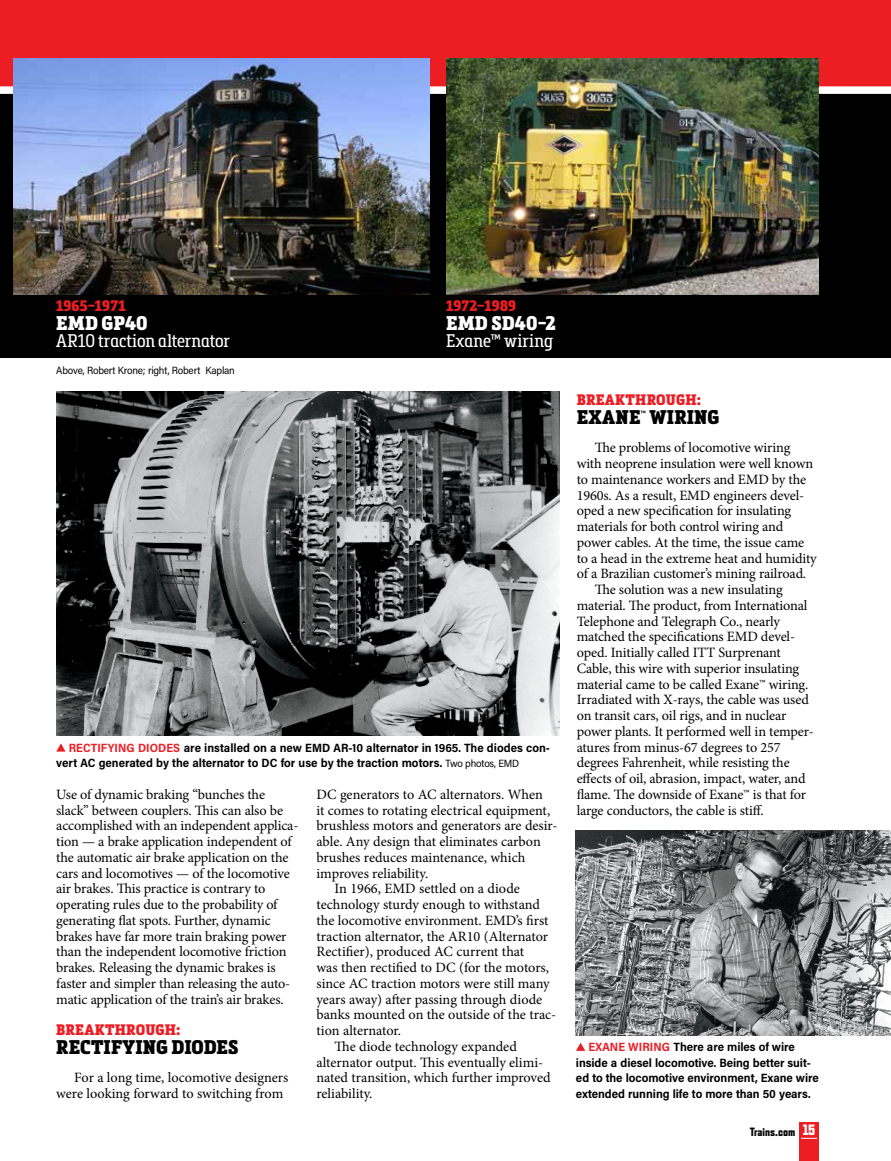
<style>
.page{position:relative;width:891px;height:1161px;background:#fff}
.page>*{position:absolute;margin:0;border:0;box-sizing:border-box;transform-origin:0 0}
.t1{font:900 19.5px "Metronic Slab Narrow";letter-spacing:.005em;color:#000}
.t2{font:900 19.5px "Metronic Slab Narrow";letter-spacing:.01em;color:#fff}
.t3{font:18px "Metronic Slab Narrow";color:#fff}
.t4{font:900 15px "Metronic Slab Narrow";letter-spacing:.01em;color:#ed1d24}
.t5{font:14.25px/15.8px "Minion Pro";letter-spacing:-.01em;color:#000}
.t6{font:700 12px/15.8px "Acumin Pro Semi Cond";letter-spacing:-.005em;color:#000}
.t7{font:800 12px "Refrigerator Deluxe";color:#000}
.t8{font:10.5px "Acumin Pro Semi Cond";letter-spacing:-.02em;color:#000}
.t9{font:600 7.5px "Metronic Slab Narrow";color:#000}
.s1{font-size:15px}
.s2{color:#ed1d24}
.s3{font-weight:400;font-size:10.5px}
.s4{font-size:15px;color:#fff}
</style>
<div class="page">
<div style="left:0;top:90px;width:891px;height:268px;background:#000"></div>
<div style="left:0;top:0;width:891px;height:94px;background:#ed1d24"></div>
<img style="left:14px;top:59px;width:415px;height:236px">
<img style="left:446px;top:59px;width:373px;height:236px">
<img style="left:56px;top:392px;width:503px;height:344px">
<img style="left:576px;top:830px;width:315px;height:205px">
<div style="left:799px;top:1122px;width:20px;height:39px;background:#ed1d24"></div>
<svg style="left:801px;top:1138px;width:16px;height:1px"></svg>
<svg style="left:56px;top:743px;width:10px;height:9px"></svg>
<svg style="left:576px;top:1043px;width:9px;height:8px"></svg>
<p class="t4" style="left:56px;top:296px;width:71px">1965–1971</p>
<h1 class="t2" style="left:56px;top:311px;width:93px">EMD GP40</h1>
<p class="t3" style="left:56px;top:330px;width:175px">AR10 traction alternator</p>
<p class="t8" style="left:56px;top:363px;width:180px">Above, Robert Krone; right, Robert Kaplan</p>
<p class="t4" style="left:446px;top:296px;width:72px">1972–1989</p>
<h1 class="t2" style="left:446px;top:311px;width:111px">EMD SD40-2</h1>
<p class="t3" style="left:446px;top:330px;width:108px">Exane<span class="s1">™</span> wiring</p>
<p class="t6" style="left:56px;top:739px;width:495px;text-indent:12px"><span class="s2">RECTIFYING DIODES</span> are installed on a new EMD AR-10 alternator in 1965. The diodes con&shy;vert AC generated by the alternator to DC for use by the traction motors. <span class="s3">Two photos, EMD</span></p>
<p class="t5" style="left:56px;top:787px;width:244px">Use of dynamic braking “bunches the slack” between couplers. This can also be accomplished with an independent applica&shy;tion — a brake application independent of the automatic air brake application on the cars and locomotives — of the locomotive air brakes. This practice is contrary to operating rules due to the probability of generating flat spots. Further, dynamic brakes have far more train braking power than the independent locomotive friction brakes. Releasing the dynamic brakes is faster and simpler than releasing the auto&shy;matic application of the train’s air brakes.</p>
<p class="t4" style="left:56px;top:1020px;width:126px">BREAKTHROUGH:</p>
<h1 class="t1" style="left:56px;top:1035px;width:184px">RECTIFYING DIODES</h1>
<p class="t5" style="left:56px;top:1070px;width:234px;text-indent:18px">For a long time, locomotive designers were looking forward to switching from</p>
<p class="t5" style="left:316px;top:787px;width:228px">DC generators to AC alternators. When</p>
<p class="t5" style="left:316px;top:802px;width:235px">it comes to rotating electrical equipment,</p>
<p class="t5" style="left:316px;top:818px;width:243px">brushless motors and generators are desir-</p>
<p class="t5" style="left:316px;top:834px;width:226px">able. Any design that eliminates carbon</p>
<p class="t5" style="left:316px;top:850px;width:210px">brushes reduces maintenance, which</p>
<p class="t5" style="left:316px;top:865px;width:113px">improves reliability.</p>
<p class="t5" style="left:335px;top:881px;width:187px">In 1966, EMD settled on a diode</p>
<p class="t5" style="left:316px;top:897px;width:225px">technology sturdy enough to withstand</p>
<p class="t5" style="left:316px;top:913px;width:234px">the locomotive environment. EMD’s first</p>
<p class="t5" style="left:316px;top:928px;width:233px">traction alternator, the AR10 (Alternator</p>
<p class="t5" style="left:316px;top:944px;width:209px">Rectifier), produced AC current that</p>
<p class="t5" style="left:316px;top:960px;width:234px">was then rectified to DC (for the motors,</p>
<p class="t5" style="left:316px;top:975px;width:235px">since AC traction motors were still many</p>
<p class="t5" style="left:316px;top:991px;width:227px">years away) after passing through diode</p>
<p class="t5" style="left:316px;top:1007px;width:241px">banks mounted on the outside of the trac-</p>
<p class="t5" style="left:316px;top:1023px;width:86px">tion alternator.</p>
<p class="t5" style="left:335px;top:1038px;width:184px">The diode technology expanded</p>
<p class="t5" style="left:316px;top:1054px;width:228px">alternator output. This eventually elimi-</p>
<p class="t5" style="left:316px;top:1070px;width:236px">nated transition, which further improved</p>
<p class="t5" style="left:316px;top:1086px;width:58px">reliability.</p>
<p class="t4" style="left:577px;top:390px;width:126px">BREAKTHROUGH:</p>
<h1 class="t1" style="left:577px;top:405px;width:65px">EXANE</h1>
<p class="t9" style="left:641px;top:408px;width:7px">™</p>
<h1 class="t1" style="left:649px;top:405px;width:71px">WIRING</h1>
<p class="t5" style="left:595px;top:440px;width:197px">The problems of locomotive wiring</p>
<p class="t5" style="left:577px;top:456px;width:238px">with neoprene insulation were well known</p>
<p class="t5" style="left:577px;top:472px;width:231px">to maintenance workers and EMD by the</p>
<p class="t5" style="left:577px;top:487px;width:229px">1960s. As a result, EMD engineers devel-</p>
<p class="t5" style="left:577px;top:503px;width:216px">oped a new specification for insulating</p>
<p class="t5" style="left:577px;top:519px;width:208px">materials for both control wiring and</p>
<p class="t5" style="left:577px;top:535px;width:229px">power cables. At the time, the issue came</p>
<p class="t5" style="left:577px;top:550px;width:242px">to a head in the extreme heat and humidity</p>
<p class="t5" style="left:577px;top:566px;width:231px">of a Brazilian customer’s mining railroad.</p>
<p class="t5" style="left:595px;top:582px;width:189px">The solution was a new insulating</p>
<p class="t5" style="left:577px;top:597px;width:232px">material. The product, from International</p>
<p class="t5" style="left:577px;top:613px;width:205px">Telephone and Telegraph Co., nearly</p>
<p class="t5" style="left:577px;top:629px;width:220px">matched the specifications EMD devel-</p>
<p class="t5" style="left:577px;top:645px;width:206px">oped. Initially called ITT Surprenant</p>
<p class="t5" style="left:577px;top:660px;width:224px">Cable, this wire with superior insulating</p>
<p class="t5" style="left:577px;top:676px;width:233px">material came to be called Exane™ wiring.</p>
<p class="t5" style="left:577px;top:692px;width:234px">Irradiated with X-rays, the cable was used</p>
<p class="t5" style="left:577px;top:708px;width:211px">on transit cars, oil rigs, and in nuclear</p>
<p class="t5" style="left:577px;top:723px;width:239px">power plants. It performed well in temper-</p>
<p class="t5" style="left:577px;top:739px;width:205px">atures from minus-67 degrees to 257</p>
<p class="t5" style="left:577px;top:755px;width:215px">degrees Fahrenheit, while resisting the</p>
<p class="t5" style="left:577px;top:771px;width:230px">effects of oil, abrasion, impact, water, and</p>
<p class="t5" style="left:577px;top:786px;width:231px">flame. The downside of Exane™ is that for</p>
<p class="t5" style="left:577px;top:802px;width:189px">large conductors, the cable is stiff.</p>
<p class="t6" style="left:576px;top:1038px;width:244px;text-indent:12px"><span class="s2">EXANE WIRING</span> There are miles of wire inside a diesel locomotive. Being better suit&shy;ed to the locomotive environment, Exane wire extended running life to more than 50 years.</p>
<p class="t7" style="left:750px;top:1124px;width:67px">Trains.com <span class="s4">15</span></p>
</div>
